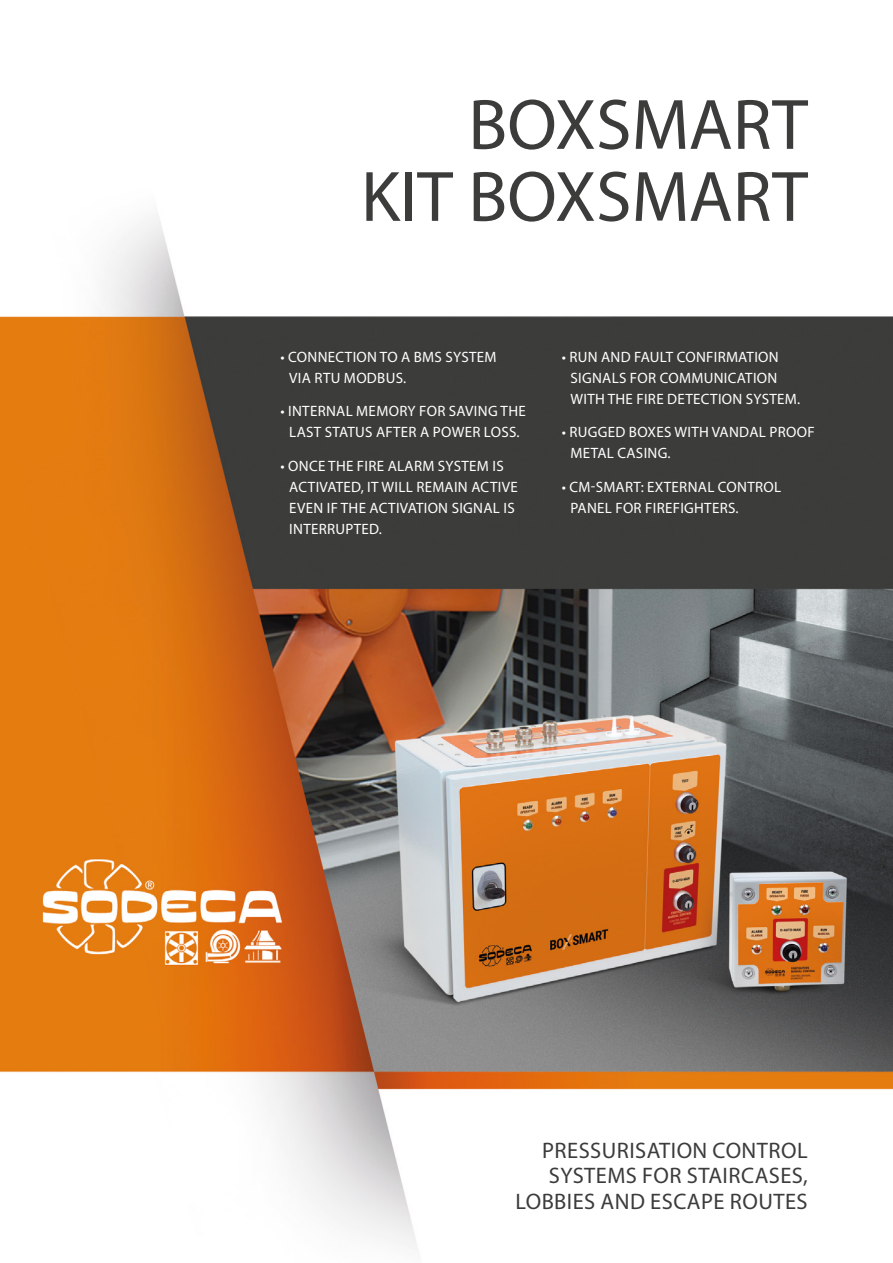
<style>
.page{position:relative;width:893px;height:1263px;background:#fff}
.page>*{position:absolute;margin:0;border:0;box-sizing:border-box;transform-origin:0 0}
.t1{font:72px/72px "Myriad Pro";color:#3c3c3b;text-align:right}
.t2{font:22.5px/25.5px "Myriad Pro";letter-spacing:.02em;color:#3c3c3b;text-align:right}
.t3{font:15px/21px "Myriad Pro";letter-spacing:.02em;color:#fff}
</style>
<div class="page">
<img style="left:0;top:214px;width:893px;height:1035px">
<h1 class="t1" style="left:361px;top:88px;width:448px">BOXSMART<br>KIT BOXSMART</h1>
<p class="t3" style="left:289px;top:346px;width:209px;text-indent:-9px">• CONNECTION TO A BMS SYSTEM<br>VIA RTU MODBUS.</p>
<p class="t3" style="left:281px;top:401px;width:247px;text-align:center">• INTERNAL MEMORY FOR SAVING THE<br>LAST STATUS AFTER A POWER LOSS.</p>
<p class="t3" style="left:289px;top:455px;width:230px;text-indent:-9px">• ONCE THE FIRE ALARM SYSTEM IS<br>ACTIVATED, IT WILL REMAIN ACTIVE<br>EVEN IF THE ACTIVATION SIGNAL IS<br>INTERRUPTED.</p>
<p class="t3" style="left:570px;top:346px;width:231px;text-indent:-9px">• RUN AND FAULT CONFIRMATION<br>SIGNALS FOR COMMUNICATION<br>WITH THE FIRE DETECTION SYSTEM.</p>
<p class="t3" style="left:570px;top:422px;width:246px;text-indent:-9px">• RUGGED BOXES WITH VANDAL PROOF<br>METAL CASING.</p>
<p class="t3" style="left:570px;top:476px;width:212px;text-indent:-9px">• CM-SMART: EXTERNAL CONTROL<br>PANEL FOR FIREFIGHTERS.</p>
<h2 class="t2" style="left:515px;top:1137px;width:294px">PRESSURISATION CONTROL<br>SYSTEMS FOR STAIRCASES,<br>LOBBIES AND ESCAPE ROUTES</h2>
</div>
